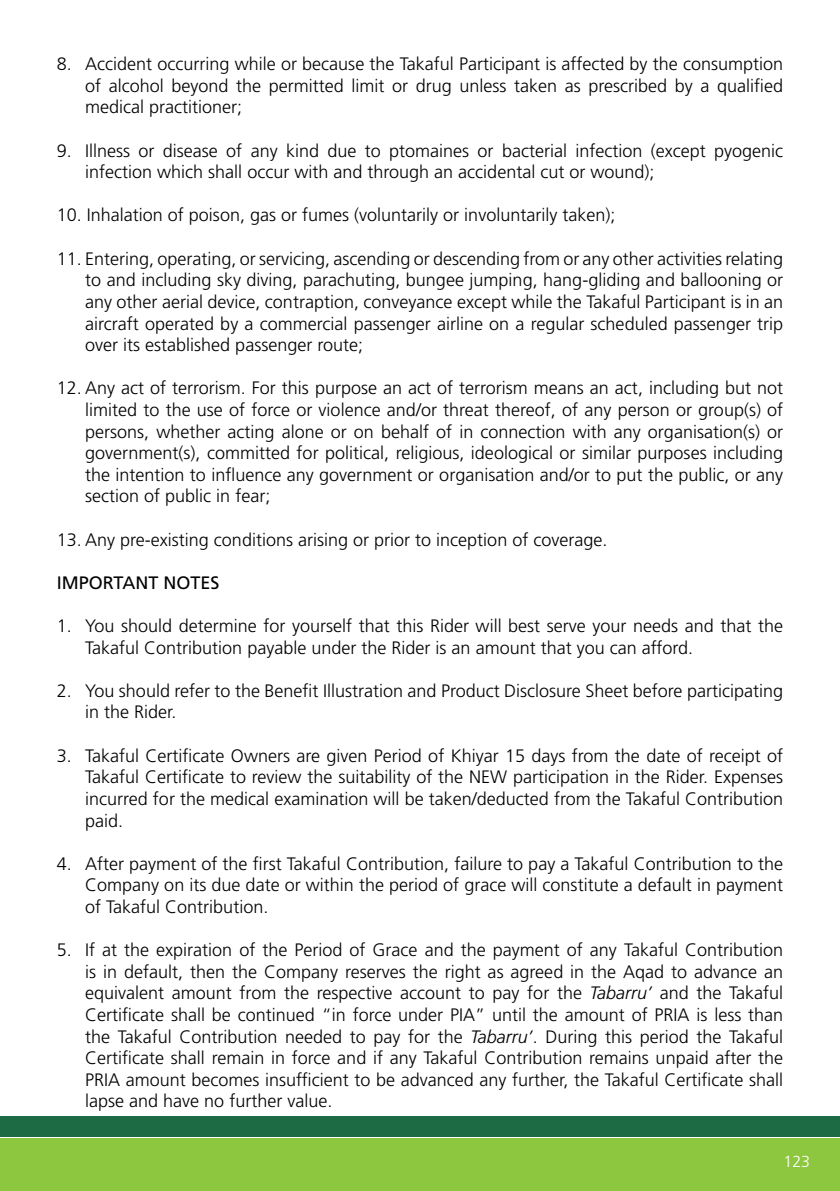
<style>
.page{position:relative;width:840px;height:1191px;background:#fff}
.page>*{position:absolute;margin:0;border:0;box-sizing:border-box;transform-origin:0 0}
.t1{font:300 18px/21.6px "Frutiger LT Std";color:#000;text-align:justify}
.t2{font:18px "Frutiger LT Std";color:#000}
.t3{font:300 16px "Frutiger LT Std";color:#fff}
.s1{font-style:italic}
</style>
<div class="page">
<div style="left:0;top:1116px;width:839px;height:20px;background:#1d6b44"></div>
<div style="left:0;top:1138px;width:839px;height:53px;background:#8dc63f"></div>
<p class="t1" style="left:85px;top:53px;width:699px;text-indent:-28px">8. Accident occurring while or because the Takaful Participant is affected by the consumption of alcohol beyond the permitted limit or drug unless taken as prescribed by a qualified medical practitioner;</p>
<p class="t1" style="left:85px;top:140px;width:699px;text-indent:-28px">9. Illness or disease of any kind due to ptomaines or bacterial infection (except pyogenic infection which shall occur with and through an accidental cut or wound);</p>
<p class="t1" style="left:57px;top:205px;width:560px">10. Inhalation of poison, gas or fumes (voluntarily or involuntarily taken);</p>
<p class="t1" style="left:85px;top:248px;width:699px;text-indent:-28px">11. Entering, operating, or servicing, ascending or descending from or any other activities relating to and including sky diving, parachuting, bungee jumping, hang-gliding and ballooning or any other aerial device, contraption, conveyance except while the Takaful Participant is in an aircraft operated by a commercial passenger airline on a regular scheduled passenger trip over its established passenger route;</p>
<p class="t1" style="left:85px;top:377px;width:699px;text-indent:-28px">12. Any act of terrorism. For this purpose an act of terrorism means an act, including but not limited to the use of force or violence and/or threat thereof, of any person or group(s) of persons, whether acting alone or on behalf of in connection with any organisation(s) or government(s), committed for political, religious, ideological or similar purposes including the intention to influence any government or organisation and/or to put the public, or any section of public in fear;</p>
<p class="t1" style="left:57px;top:529px;width:552px">13. Any pre-existing conditions arising or prior to inception of coverage.</p>
<p class="t2" style="left:57px;top:572px;width:164px">IMPORTANT NOTES</p>
<p class="t1" style="left:85px;top:615px;width:699px;text-indent:-28px">1. You should determine for yourself that this Rider will best serve your needs and that the<br>Takaful Contribution payable under the Rider is an amount that you can afford.</p>
<p class="t1" style="left:85px;top:680px;width:699px;text-indent:-28px">2. You should refer to the Benefit Illustration and Product Disclosure Sheet before participating in the Rider.</p>
<p class="t1" style="left:85px;top:745px;width:699px;text-indent:-28px">3. Takaful Certificate Owners are given Period of Khiyar 15 days from the date of receipt of Takaful Certificate to review the suitability of the NEW participation in the Rider. Expenses incurred for the medical examination will be taken/deducted from the Takaful Contribution paid.</p>
<p class="t1" style="left:85px;top:853px;width:699px;text-indent:-28px">4. After payment of the first Takaful Contribution, failure to pay a Takaful Contribution to the Company on its due date or within the period of grace will constitute a default in payment of Takaful Contribution.</p>
<p class="t1" style="left:85px;top:939px;width:699px;text-indent:-28px">5. If at the expiration of the Period of Grace and the payment of any Takaful Contribution is in default, then the Company reserves the right as agreed in the Aqad to advance an equivalent amount from the respective account to pay for the <span class="s1">Tabarru’</span> and the Takaful Certificate shall be continued “in force under PIA” until the amount of PRIA is less than the Takaful Contribution needed to pay for the <span class="s1">Tabarru’</span>. During this period the Takaful Certificate shall remain in force and if any Takaful Contribution remains unpaid after the PRIA amount becomes insufficient to be advanced any further, the Takaful Certificate shall lapse and have no further value.</p>
<p class="t3" style="left:783px;top:1152px;width:28px">123</p>
</div>
